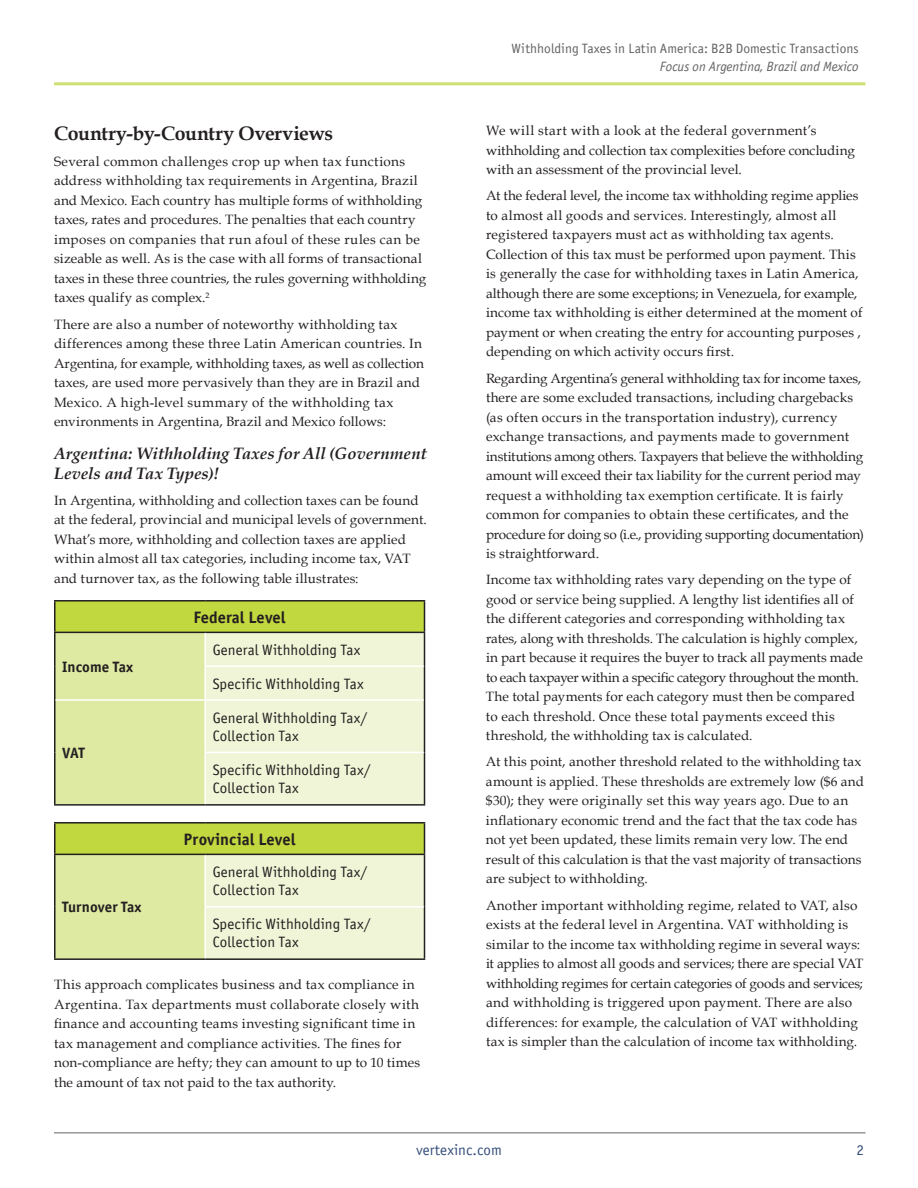
<style>
.page{position:relative;width:918px;height:1188px;background:#fff}
.page>*{position:absolute;margin:0;border:0;box-sizing:border-box;transform-origin:0 0}
.t1{font:700 19.5px "Book Antiqua";letter-spacing:-.015em;color:#231f20}
.t2{font:italic 700 16.5px/19.5px "Book Antiqua";letter-spacing:.005em;color:#231f20}
.t3{font:16.5px "Officina Sans Bold A";color:#231f20}
.t4{font:15px/18px "Officina Sans Book A";letter-spacing:.005em;color:#231f20}
.t5{font:15px "Officina Sans Bold A";letter-spacing:.005em;color:#231f20}
.t6{font:15px "Officina Sans Book A";color:#364f7c}
.t7{font:13.5px/19.5px "Book Antiqua";letter-spacing:.01em;color:#231f20}
.t8{font:13.5px "Officina Sans Book A";color:#636366}
.t9{font:italic 13.5px "Officina Sans Book A";color:#636366}
</style>
<div class="page">
<hr style="left:54px;top:82px;width:812px;height:3px;background:#d0df74">
<hr style="left:54px;top:1132px;width:812px;height:1px;background:#636366">
<div style="left:55px;top:601px;width:369px;height:31px;background:#c2d83f"></div>
<svg style="left:56px;top:633px;width:368px;height:171px"></svg>
<hr style="left:54px;top:600px;width:151px;height:2px;background:#231f20">
<hr style="left:54px;top:602px;width:2px;height:30px;background:#231f20">
<hr style="left:205px;top:600px;width:220px;height:2px;background:#231f20">
<hr style="left:424px;top:602px;width:1px;height:30px;background:#231f20">
<hr style="left:54px;top:632px;width:151px;height:1px;background:#231f20">
<hr style="left:54px;top:633px;width:2px;height:33px;background:#231f20">
<hr style="left:205px;top:632px;width:220px;height:1px;background:#231f20">
<hr style="left:424px;top:633px;width:1px;height:33px;background:#231f20">
<hr style="left:54px;top:666px;width:2px;height:34px;background:#231f20">
<hr style="left:424px;top:666px;width:1px;height:34px;background:#231f20">
<hr style="left:54px;top:700px;width:2px;height:52px;background:#231f20">
<hr style="left:424px;top:700px;width:1px;height:52px;background:#231f20">
<hr style="left:54px;top:752px;width:2px;height:52px;background:#231f20">
<hr style="left:424px;top:752px;width:1px;height:52px;background:#231f20">
<hr style="left:204px;top:633px;width:2px;height:32px;background:#fff">
<hr style="left:204px;top:665px;width:220px;height:2px;background:#fff">
<hr style="left:204px;top:667px;width:2px;height:32px;background:#fff">
<hr style="left:56px;top:699px;width:149px;height:2px;background:#fff">
<hr style="left:205px;top:699px;width:219px;height:2px;background:#fff">
<hr style="left:204px;top:701px;width:2px;height:51px;background:#fff">
<hr style="left:204px;top:752px;width:220px;height:1px;background:#fff">
<hr style="left:204px;top:753px;width:2px;height:51px;background:#fff">
<hr style="left:54px;top:804px;width:151px;height:2px;background:#231f20">
<hr style="left:205px;top:804px;width:220px;height:2px;background:#231f20">
<div style="left:55px;top:823px;width:369px;height:31px;background:#c2d83f"></div>
<div style="left:55px;top:854px;width:150px;height:105px;background:#dee9a2"></div>
<div style="left:206px;top:855px;width:218px;height:103px;background:#f0f5d7"></div>
<hr style="left:54px;top:822px;width:151px;height:2px;background:#231f20">
<hr style="left:54px;top:824px;width:2px;height:30px;background:#231f20">
<hr style="left:205px;top:822px;width:220px;height:2px;background:#231f20">
<hr style="left:424px;top:824px;width:1px;height:30px;background:#231f20">
<hr style="left:54px;top:855px;width:2px;height:52px;background:#231f20">
<hr style="left:424px;top:855px;width:1px;height:52px;background:#231f20">
<hr style="left:54px;top:907px;width:2px;height:51px;background:#231f20">
<hr style="left:424px;top:907px;width:1px;height:51px;background:#231f20">
<hr style="left:204px;top:855px;width:2px;height:51px;background:#fff">
<hr style="left:204px;top:906px;width:220px;height:2px;background:#fff">
<hr style="left:204px;top:908px;width:2px;height:50px;background:#fff">
<hr style="left:54px;top:958px;width:151px;height:2px;background:#231f20">
<hr style="left:205px;top:958px;width:220px;height:2px;background:#231f20">
<hr style="left:54px;top:854px;width:151px;height:1px;background:#231f20">
<hr style="left:205px;top:854px;width:220px;height:1px;background:#231f20">
<h1 class="t1" style="left:54px;top:120px;width:281px">Country-by-Country Overviews</h1>
<p class="t7" style="left:54px;top:151px;width:374px">Several common challenges crop up when tax functions address withholding tax requirements in Argentina, Brazil and Mexico. Each country has multiple forms of withholding taxes, rates and procedures. The penalties that each country imposes on companies that run afoul of these rules can be sizeable as well. As is the case with all forms of transactional taxes in these three countries, the rules governing withholding taxes qualify as complex.<sup>2</sup></p>
<p class="t7" style="left:54px;top:314px;width:371px">There are also a number of noteworthy withholding tax differences among these three Latin American countries. In Argentina, for example, withholding taxes, as well as collection taxes, are used more pervasively than they are in Brazil and Mexico. A high-level summary of the withholding tax environments in Argentina, Brazil and Mexico follows:</p>
<p class="t2" style="left:54px;top:444px;width:374px">Argentina: Withholding Taxes for All (Government<br>Levels and Tax Types)!</p>
<p class="t7" style="left:54px;top:490px;width:374px">In Argentina, withholding and collection taxes can be found at the federal, provincial and municipal levels of government.<br>What’s more, withholding and collection taxes are applied within almost all tax categories, including income tax, VAT and turnover tax, as the following table illustrates:</p>
<p class="t5" style="left:62px;top:657px;width:72px">Income Tax</p>
<p class="t5" style="left:62px;top:744px;width:24px">VAT</p>
<p class="t5" style="left:62px;top:898px;width:81px">Turnover Tax</p>
<p class="t3" style="left:193px;top:607px;width:94px">Federal Level</p>
<p class="t4" style="left:213px;top:641px;width:149px">General Withholding Tax</p>
<p class="t4" style="left:213px;top:675px;width:153px">Specific Withholding Tax</p>
<p class="t4" style="left:213px;top:709px;width:156px">General Withholding Tax/<br>Collection Tax</p>
<p class="t4" style="left:213px;top:761px;width:160px">Specific Withholding Tax/<br>Collection Tax</p>
<p class="t3" style="left:184px;top:829px;width:114px">Provincial Level</p>
<p class="t4" style="left:213px;top:863px;width:156px">General Withholding Tax/<br>Collection Tax</p>
<p class="t4" style="left:213px;top:915px;width:160px">Specific Withholding Tax/<br>Collection Tax</p>
<p class="t7" style="left:54px;top:975px;width:368px">This approach complicates business and tax compliance in Argentina. Tax departments must collaborate closely with finance and accounting teams investing significant time in tax management and compliance activities. The fines for non-compliance are hefty; they can amount to up to 10 times the amount of tax not paid to the tax authority.</p>
<p class="t8" style="left:512px;top:41px;width:349px">Withholding Taxes in Latin America: B2B Domestic Transactions</p>
<p class="t9" style="left:660px;top:59px;width:200px">Focus on Argentina, Brazil and Mexico</p>
<p class="t7" style="left:486px;top:121px;width:370px">We will start with a look at the federal government’s withholding and collection tax complexities before concluding with an assessment of the provincial level.</p>
<p class="t7" style="left:486px;top:186px;width:378px">At the federal level, the income tax withholding regime applies to almost all goods and services. Interestingly, almost all registered taxpayers must act as withholding tax agents.<br>Collection of this tax must be performed upon payment. This is generally the case for withholding taxes in Latin America, although there are some exceptions; in Venezuela, for example, income tax withholding is either determined at the moment of payment or when creating the entry for accounting purposes , depending on which activity occurs first.</p>
<p class="t7" style="left:486px;top:368px;width:379px">Regarding Argentina’s general withholding tax for income taxes, there are some excluded transactions, including chargebacks (as often occurs in the transportation industry), currency exchange transactions, and payments made to government institutions among others. Taxpayers that believe the withholding amount will exceed their tax liability for the current period may request a withholding tax exemption certificate. It is fairly common for companies to obtain these certificates, and the procedure for doing so (i.e., providing supporting documentation) is straightforward.</p>
<p class="t7" style="left:486px;top:570px;width:378px">Income tax withholding rates vary depending on the type of good or service being supplied. A lengthy list identifies all of the different categories and corresponding withholding tax rates, along with thresholds. The calculation is highly complex, in part because it requires the buyer to track all payments made to each taxpayer within a specific category throughout the month.<br>The total payments for each category must then be compared to each threshold. Once these total payments exceed this threshold, the withholding tax is calculated.</p>
<p class="t7" style="left:486px;top:752px;width:380px">At this point, another threshold related to the withholding tax amount is applied. These thresholds are extremely low ($6 and $30); they were originally set this way years ago. Due to an inflationary economic trend and the fact that the tax code has not yet been updated, these limits remain very low. The end result of this calculation is that the vast majority of transactions are subject to withholding.</p>
<p class="t7" style="left:486px;top:895px;width:379px">Another important withholding regime, related to VAT, also exists at the federal level in Argentina. VAT withholding is similar to the income tax withholding regime in several ways: it applies to almost all goods and services; there are special VAT withholding regimes for certain categories of goods and services; and withholding is triggered upon payment. There are also differences: for example, the calculation of VAT withholding tax is simpler than the calculation of income tax withholding.</p>
<p class="t6" style="left:416px;top:1142px;width:87px">vertexinc.com</p>
<p class="t6" style="left:856px;top:1142px;width:9px">2</p>
</div>
